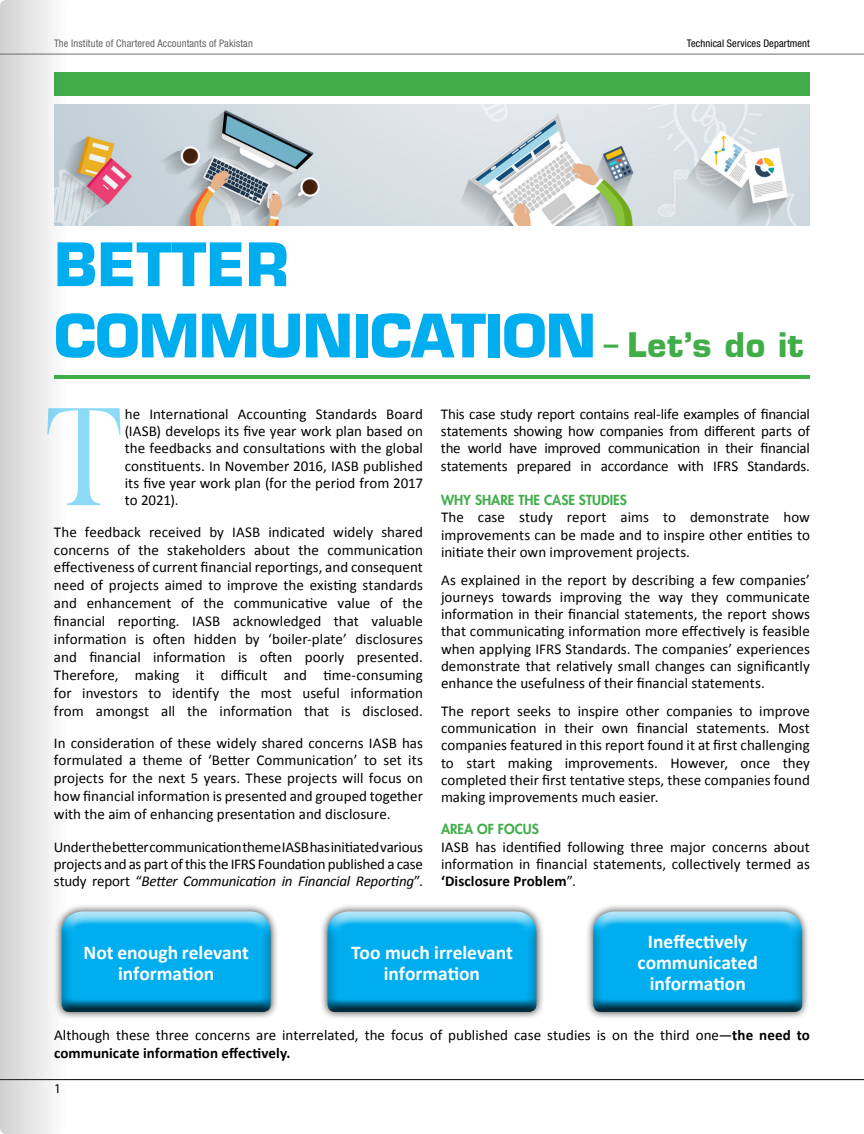
<style>
.page{position:relative;width:864px;height:1134px;background:#fff}
.page>*{position:absolute;margin:0;border:0;box-sizing:border-box;transform-origin:0 0}
.t1{font:700 58.35px/71.2px "Eurostile LT Std";letter-spacing:-.02em;color:#00aeef}
.t2{font:700 19.5px/21px "Calibri";letter-spacing:-.005em;color:#fff;text-align:center}
.t3{font:15px/17.2px "Calibri";color:#000;text-align:justify}
.t4{font:800 13.5px "Futura Std";color:#41ad49}
.t5{font:13.5px "Myriad Pro";color:#000}
.t6{font:condensed 10.5px "Helvetica Neue LT Std";letter-spacing:.01em;color:#636466}
.t7{font:condensed 10.5px "Helvetica Neue LT Std";letter-spacing:.01em;color:#000}
.s1{font-family:"Myriad Pro";font-size:33px;color:#41ad49}
.s2{font-size:33px;color:#41ad49}
.s3{font-style:italic}
.s4{font-weight:700}
</style>
<div class="page">
<hr style="left:0;top:54px;width:864px;height:1px;background:#6d6e71">
<hr style="left:0;top:1079px;width:864px;height:1px;background:#000">
<div style="left:54px;top:73px;width:756px;height:23px;background:#41ad49"></div>
<div style="left:0;top:0;width:66px;height:1134px;background:linear-gradient(to right,#d2d1d3,#f9fbf9);border-radius:6px"></div>
<svg style="left:47px;top:408px;width:74px;height:97px"></svg>
<img style="left:54px;top:105px;width:756px;height:121px">
<hr style="left:54px;top:375px;width:756px;height:3px;background:#41ad49">
<div style="left:54px;top:903px;width:225px;height:117px;background:#000;opacity:.77"></div>
<div style="left:61px;top:909px;width:212px;height:29px;background:#fff;opacity:.75"></div>
<div style="left:61px;top:926px;width:212px;height:87px;background:#000;opacity:.75"></div>
<div style="left:319px;top:903px;width:226px;height:117px;background:#000;opacity:.77"></div>
<div style="left:327px;top:909px;width:211px;height:29px;background:#fff;opacity:.75"></div>
<div style="left:327px;top:926px;width:211px;height:87px;background:#000;opacity:.75"></div>
<div style="left:585px;top:903px;width:226px;height:117px;background:#000;opacity:.77"></div>
<div style="left:593px;top:909px;width:211px;height:29px;background:#fff;opacity:.75"></div>
<div style="left:593px;top:926px;width:211px;height:87px;background:#000;opacity:.75"></div>
<p class="t6" style="left:54px;top:37px;width:200px">The Institute of Chartered Accountants of Pakistan</p>
<p class="t7" style="left:687px;top:37px;width:125px">Technical Services Department</p>
<h1 class="t1" style="left:54px;top:229px;width:751px">BETTER<br>COMMUNICATION <span class="s1">–</span> <span class="s2">LET’S DO IT</span></h1>
<p class="t3" style="left:125px;top:405px;width:300px">he International Accounting Standards Board (IASB) develops its five year work plan based on the feedbacks and consultations with the global constituents. In November 2016, IASB published its five year work plan (for the period from 2017 to 2021).</p>
<p class="t3" style="left:54px;top:523px;width:371px;line-height:17.9px">The feedback received by IASB indicated widely shared concerns of the stakeholders about the communication effectiveness of current financial reportings, and consequent need of projects aimed to improve the existing standards and enhancement of the communicative value of the financial reporting. IASB acknowledged that valuable information is often hidden by ‘boiler-plate’ disclosures and financial information is often poorly presented.<br>Therefore, making it difficult and time-consuming for investors to identify the most useful information from amongst all the information that is disclosed.</p>
<p class="t3" style="left:54px;top:734px;width:370px;line-height:17.9px">In consideration of these widely shared concerns IASB has formulated a theme of ‘Better Communication’ to set its projects for the next 5 years. These projects will focus on how financial information is presented and grouped together with the aim of enhancing presentation and disclosure.</p>
<p class="t3" style="left:54px;top:838px;width:371px">Under the better communication theme IASB has initiated various projects and as part of this the IFRS Foundation published a case study report “<span class="s3">Better Communication in Financial Reporting</span>”.</p>
<p class="t3" style="left:441px;top:405px;width:370px">This case study report contains real-life examples of financial statements showing how companies from different parts of the world have improved communication in their financial statements prepared in accordance with IFRS Standards.</p>
<p class="t4" style="left:441px;top:492px;width:187px">WHY SHARE THE CASE STUDIES</p>
<p class="t3" style="left:441px;top:509px;width:371px">The case study report aims to demonstrate how improvements can be made and to inspire other entities to initiate their own improvement projects.</p>
<p class="t3" style="left:441px;top:571px;width:370px">As explained in the report by describing a few companies’ journeys towards improving the way they communicate information in their financial statements, the report shows that communicating information more effectively is feasible when applying IFRS Standards. The companies’ experiences demonstrate that relatively small changes can significantly enhance the usefulness of their financial statements.</p>
<p class="t3" style="left:441px;top:702px;width:370px">The report seeks to inspire other companies to improve communication in their own financial statements. Most companies featured in this report found it at first challenging to start making improvements. However, once they completed their first tentative steps, these companies found making improvements much easier.</p>
<p class="t4" style="left:441px;top:821px;width:99px">AREA OF FOCUS</p>
<p class="t3" style="left:441px;top:838px;width:370px">IASB has identified following three major concerns about information in financial statements, collectively termed as <span class="s4">‘Disclosure Problem</span>”.</p>
<h2 class="t2" style="left:84px;top:942px;width:167px">Not enough relevant information</h2>
<h2 class="t2" style="left:351px;top:942px;width:163px">Too much irrelevant information</h2>
<h2 class="t2" style="left:638px;top:931px;width:122px">Ineffectively communicated information</h2>
<p class="t3" style="left:54px;top:1027px;width:758px">Although these three concerns are interrelated, the focus of published case studies is on the third one—<span class="s4">the need to communicate information effectively.</span></p>
<p class="t5" style="left:54px;top:1080px;width:8px">1</p>
</div>
